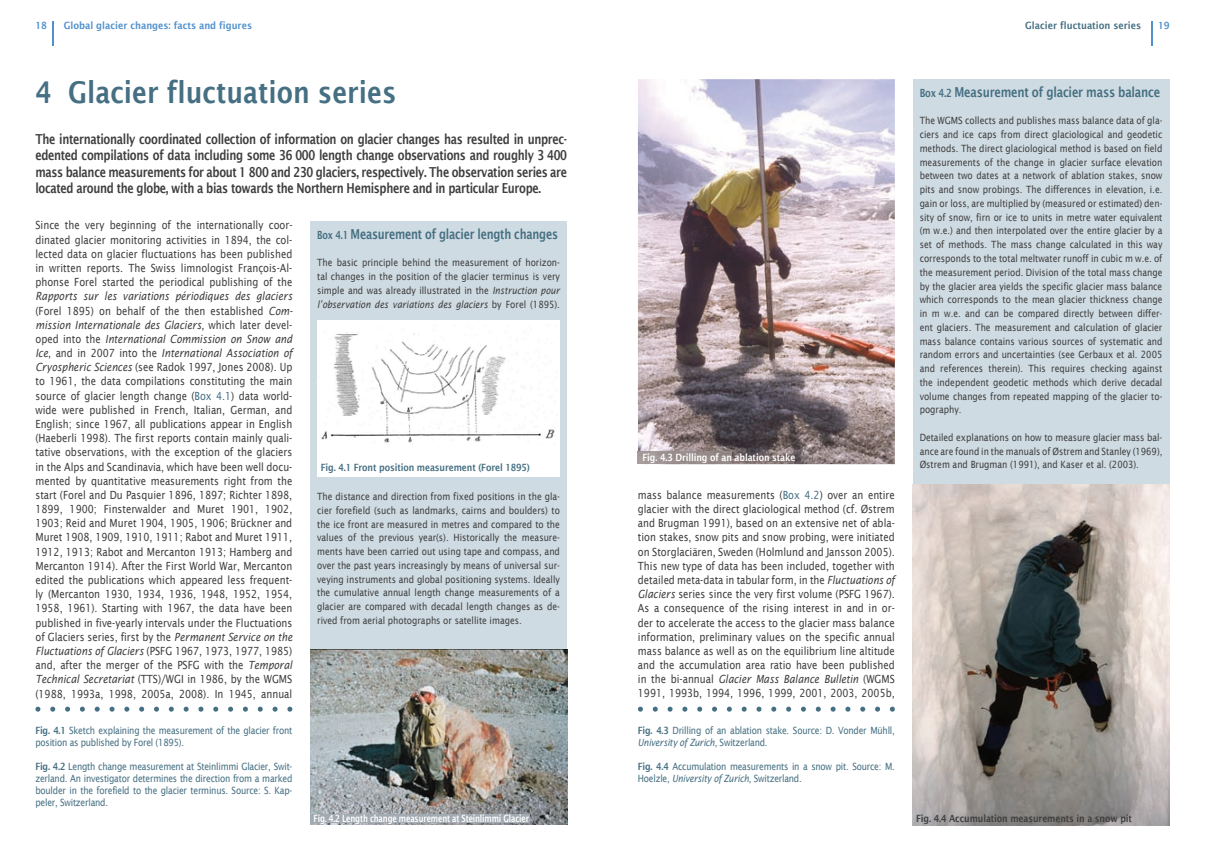
<style>
.page{position:relative;width:1205px;height:851px;background:#fff}
.page>*{position:absolute;margin:0;border:0;box-sizing:border-box;transform-origin:0 0}
.t1{font:600 30px "Lucida Sans";color:#456f82;scale:.85 1}
.t2{font:600 13.75px/16.5px "Lucida Sans";letter-spacing:-.03em;color:#3e3e3f;text-align:justify;scale:.78 1}
.t3{font:600 13.75px "Lucida Sans";letter-spacing:-.02em;color:#456f82;scale:.77 1}
.t4{font:600 13.75px "Lucida Sans";letter-spacing:-.02em;color:#456f82;scale:.8 1}
.t5{font:11.25px/14.1px "Lucida Sans";color:#3e3e3f;text-align:justify;scale:.85 1}
.t6{font:10px/13.8px "Lucida Sans";color:#3e3e3f;text-align:justify;scale:.85 1}
.t7{font:10px/12px "Lucida Sans";letter-spacing:-.025em;color:#456f82;scale:.85 1}
.t8{font:600 10px "Lucida Sans";letter-spacing:-.02em;color:#fff;scale:.75 1}
.t9{font:600 10px "Lucida Sans";letter-spacing:-.01em;color:#456f82;scale:.85 1}
.t10{font:600 10px "Lucida Sans";letter-spacing:-.01em;color:#3e3e3f;scale:.85 1}
.t11{font:600 10px "Lucida Sans";color:#5090cc;scale:.9 1}
.t12{font:600 10px "Lucida Sans";letter-spacing:-.02em;color:#fff;scale:.85 1}
.t13{font:600 10px "Lucida Sans";letter-spacing:-.01em;color:#456f82;scale:.9 1}
.s1{font-style:italic}
.s2{color:#456f82}
.s3{font-weight:600}
.s4{font-size:11.25px}
</style>
<div class="page">
<svg style="left:53px;top:21px;width:1px;height:25px"></svg>
<svg style="left:1151px;top:21px;width:1px;height:25px"></svg>
<svg style="left:35px;top:706px;width:257px;height:5px"></svg>
<div style="left:310px;top:221px;width:257px;height:586px;background:#cfdbe2"></div>
<img style="left:310px;top:649px;width:257px;height:175px">
<div style="left:317px;top:320px;width:243px;height:156px;background:#fff"></div>
<img style="left:321px;top:332px;width:234px;height:111px">
<div style="left:310px;top:813px;width:220px;height:9px;background:#a2abb2"></div>
<div style="left:912px;top:79px;width:257px;height:745px;background:#cfdbe2"></div>
<img style="left:912px;top:484px;width:257px;height:341px">
<img style="left:638px;top:79px;width:257px;height:385px">
<svg style="left:638px;top:706px;width:257px;height:5px"></svg>
<img style="left:638px;top:451px;width:94px;height:12px">
<p class="t11" style="left:35px;top:20px;width:14px">18</p>
<p class="t11" style="left:64px;top:20px;width:211px">Global glacier changes: facts and figures</p>
<p class="t11" style="left:1158px;top:20px;width:14px">19</p>
<p class="t13" style="left:1025px;top:20px;width:130px">Glacier fluctuation series</p>
<h1 class="t1" style="left:35px;top:75px;width:426px">4 Glacier fluctuation series</h1>
<p class="t2" style="left:35px;top:130px;width:683px">The internationally coordinated collection of information on glacier changes has resulted in unprec&shy;edented compilations of data including some 36 000 length change observations and roughly 3 400 mass balance measurements for about 1 800 and 230 glaciers, respectively. The observation series are located around the globe, with a bias towards the Northern Hemisphere and in particular Europe.</p>
<p class="t5" style="left:35px;top:218px;width:304px">Since the very beginning of the internationally coor&shy;dinated glacier monitoring activities in 1894, the col&shy;lected data on glacier fluctuations has been published in written reports. The Swiss limnologist François-Al&shy;phonse Forel started the periodical publishing of the</p>
<p class="t5" style="left:35px;top:289px;width:304px"><span class="s1">Rapports sur les variations périodiques des glaciers </span>(Forel 1895) on behalf of the then established <span class="s1">Com&shy;mission Internationale des Glaciers</span>, which later devel&shy;oped into the <span class="s1">International Commission on Snow and Ice</span>, and in 2007 into the <span class="s1">International Association of Cryospheric Sciences</span> (see Radok 1997, Jones 2008). Up to 1961, the data compilations constituting the main source of glacier length change (<span class="s2">Box 4.1</span>) data world&shy;wide were published in French, Italian, German, and English; since 1967, all publications appear in English (Haeberli 1998). The first reports contain mainly quali&shy;tative observations, with the exception of the glaciers in the Alps and Scandinavia, which have been well docu&shy;mented by quantitative measurements right from the start (Forel and Du Pasquier 1896, 1897; Richter 1898, 1899, 1900; Finsterwalder and Muret 1901, 1902, 1903; Reid and Muret 1904, 1905, 1906; Brückner and Muret 1908, 1909, 1910, 1911; Rabot and Muret 1911, 1912, 1913; Rabot and Mercanton 1913; Hamberg and Mercanton 1914). After the First World War, Mercanton edited the publications which appeared less frequent&shy;ly (Mercanton 1930, 1934, 1936, 1948, 1952, 1954, 1958, 1961). Starting with 1967, the data have been published in five-yearly intervals under the Fluctuations of Glaciers series, first by the <span class="s1">Permanent Service on the Fluctuations of Glaciers</span> (PSFG 1967, 1973, 1977, 1985) and, after the merger of the PSFG with the <span class="s1">Temporal Technical Secretariat</span> (TTS)/WGI in 1986, by the WGMS (1988, 1993a, 1998, 2005a, 2008). In 1945, annual</p>
<p class="t7" style="left:35px;top:723px;width:304px"><span class="s3">Fig. 4.1</span> Sketch explaining the measurement of the glacier front position as published by Forel (1895).</p>
<p class="t7" style="left:35px;top:759px;width:304px;text-align:justify"><span class="s3">Fig. 4.2</span> Length change measurement at Steinlimmi Glacier, Swit&shy;zerland. An investigator determines the direction from a marked boulder in the forefield to the glacier terminus. Source: S. Kap&shy;peler, Switzerland.</p>
<p class="t3" style="left:317px;top:226px;width:314px"><span class="s4">Box 4.1</span> Measurement of glacier length changes</p>
<p class="t6" style="left:317px;top:256px;width:287px">The basic principle behind the measurement of horizon&shy;tal changes in the position of the glacier terminus is very simple and was already illustrated in the <span class="s1">Instruction pour l’observation des variations des glaciers</span> by Forel (1895).</p>
<p class="t9" style="left:321px;top:461px;width:247px">Fig. 4.1 Front position measurement (Forel 1895)</p>
<p class="t6" style="left:317px;top:489px;width:287px">The distance and direction from fixed positions in the gla&shy;cier forefield (such as landmarks, cairns and boulders) to the ice front are measured in metres and compared to the values of the previous year(s). Historically the measure&shy;ments have been carried out using tape and compass, and over the past years increasingly by means of universal sur&shy;veying instruments and global positioning systems. Ideally the cumulative annual length change measurements of a glacier are compared with decadal length changes as de&shy;rived from aerial photographs or satellite images.</p>
<p class="t8" style="left:314px;top:812px;width:289px">Fig. 4.2 Length change measurement at Steinlimmi Glacier</p>
<p class="t12" style="left:642px;top:451px;width:182px">Fig. 4.3 Drilling of an ablation stake</p>
<p class="t5" style="left:638px;top:487px;width:304px">mass balance measurements (<span class="s2">Box 4.2</span>) over an entire glacier with the direct glaciological method (cf. Østrem and Brugman 1991), based on an extensive net of abla&shy;tion stakes, snow pits and snow probing, were initiated on Storglaciären, Sweden (Holmlund and Jansson 2005).<br>This new type of data has been included, together with detailed meta-data in tabular form, in the <span class="s1">Fluctuations of Glaciers</span> series since the very first volume (PSFG 1967).<br>As a consequence of the rising interest in and in or&shy;der to accelerate the access to the glacier mass balance information, preliminary values on the specific annual mass balance as well as on the equilibrium line altitude and the accumulation area ratio have been published in the bi-annual <span class="s1">Glacier Mass Balance Bulletin</span> (WGMS 1991, 1993b, 1994, 1996, 1999, 2001, 2003, 2005b,</p>
<p class="t7" style="left:638px;top:723px;width:304px"><span class="s3">Fig. 4.3</span> Drilling of an ablation stake. Source: D. Vonder Mühll,<br><span class="s1">University of Zurich</span>, Switzerland.</p>
<p class="t7" style="left:638px;top:759px;width:304px"><span class="s3">Fig. 4.4</span> Accumulation measurements in a snow pit. Source: M.<br>Hoelzle, <span class="s1">University of Zurich</span>, Switzerland.</p>
<p class="t4" style="left:919px;top:84px;width:302px"><span class="s4">Box 4.2</span> Measurement of glacier mass balance</p>
<p class="t6" style="left:919px;top:114px;width:287px">The WGMS collects and publishes mass balance data of gla&shy;ciers and ice caps from direct glaciological and geodetic methods. The direct glaciological method is based on field measurements of the change in glacier surface elevation between two dates at a network of ablation stakes, snow pits and snow probings. The differences in elevation, i.e. gain or loss, are multiplied by (measured or estimated) den&shy;sity of snow, firn or ice to units in metre water equivalent (m w.e.) and then interpolated over the entire glacier by a set of methods. The mass change calculated in this way corresponds to the total meltwater runoff in cubic m w.e. of the measurement period. Division of the total mass change by the glacier area yields the specific glacier mass balance which corresponds to the mean glacier thickness change in m w.e. and can be compared directly between differ&shy;ent glaciers. The measurement and calculation of glacier mass balance contains various sources of systematic and random errors and uncertainties (see Gerbaux et al. 2005 and references therein). This requires checking against the independent geodetic methods which derive decadal volume changes from repeated mapping of the glacier to&shy;pography.</p>
<p class="t6" style="left:919px;top:430px;width:287px">Detailed explanations on how to measure glacier mass bal&shy;ance are found in the manuals of Østrem and Stanley (1969), Østrem and Brugman (1991), and Kaser et al. (2003).</p>
<p class="t10" style="left:916px;top:812px;width:255px">Fig. 4.4 Accumulation measurements in a snow pit</p>
</div>
